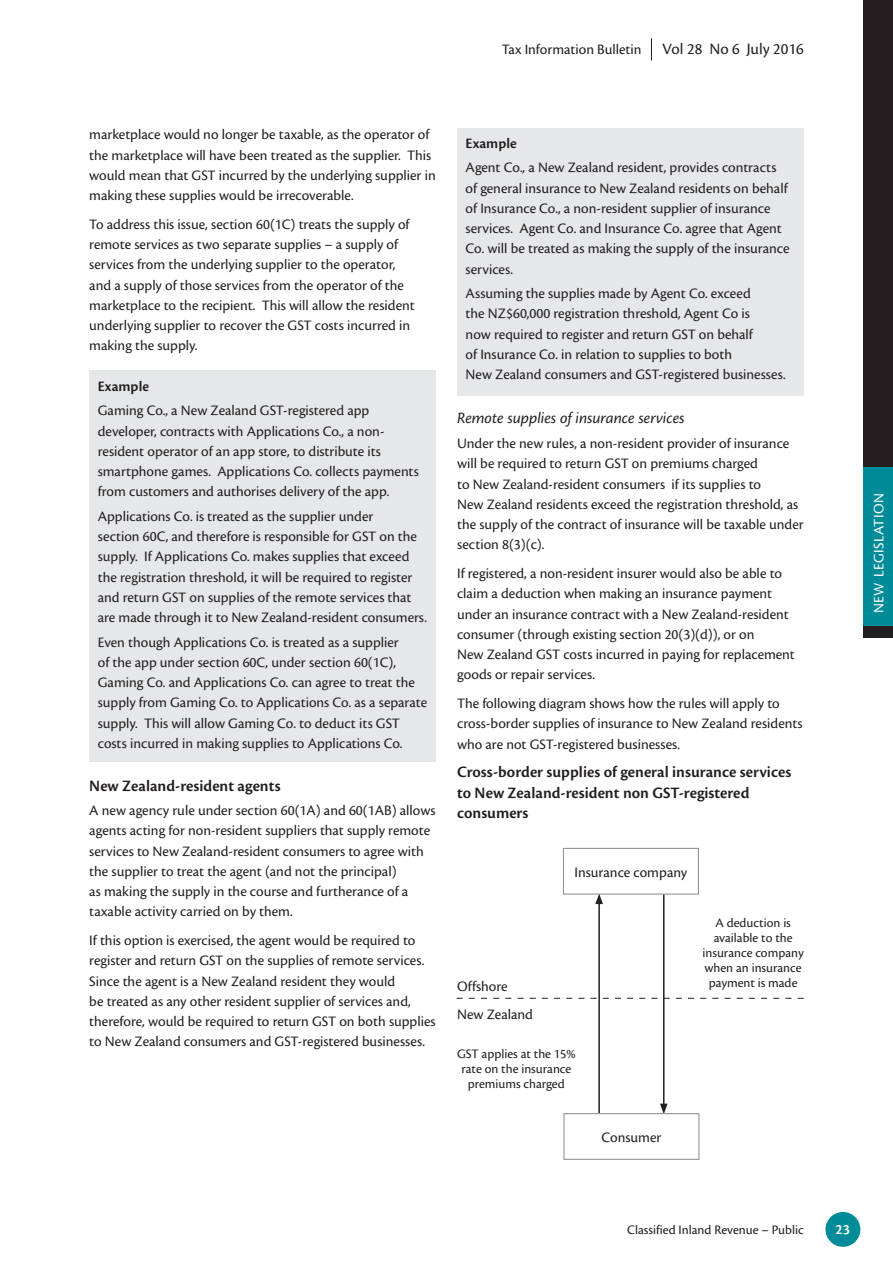
<style>
.page{position:relative;width:893px;height:1263px;background:#fff}
.page>*{position:absolute;margin:0;border:0;box-sizing:border-box;transform-origin:0 0}
.t1{font:600 16.5px/20.2px "Cronos Pro";color:#231f20}
.t2{font:italic 16.5px "Cronos Pro";letter-spacing:-.005em;color:#231f20}
.t3{font:16.5px "Cronos Pro";color:#231f20}
.t4{font:15px/20.2px "Cronos Pro";color:#231f20}
.t5{font:600 15px "Cronos Pro";letter-spacing:.005em;color:#231f20}
.t6{font:15px "Cronos Pro";letter-spacing:.025em;color:#fff}
.t7{font:600 15px "Cronos Pro";color:#fff}
.t8{font:13.5px/15px "Cronos Pro";color:#231f20;text-align:center}
</style>
<div class="page">
<div style="left:89px;top:371px;width:347px;height:391px;background:#e6e7e9"></div>
<div style="left:457px;top:128px;width:347px;height:267px;background:#e6e7e9"></div>
<div style="left:863px;top:0;width:30px;height:638px;background:#231f20"></div>
<div style="left:863px;top:468px;width:30px;height:158px;background:#008b98"></div>
<hr style="left:663px;top:894px;width:1px;height:212px;background:#231f20">
<svg style="left:660px;top:1103px;width:8px;height:10px"></svg>
<hr style="left:598px;top:902px;width:2px;height:211px;background:#231f20">
<svg style="left:595px;top:895px;width:8px;height:9px"></svg>
<div style="left:563px;top:848px;width:136px;height:47px;border:1px solid #939598"></div>
<div style="left:563px;top:1113px;width:136px;height:47px;border:1px solid #939598"></div>
<svg style="left:457px;top:998px;width:347px;height:1px"></svg>
<svg style="left:651px;top:38px;width:1px;height:23px"></svg>
<div style="left:825px;top:1212px;width:35px;height:35px;background:#008b98;border-radius:50%"></div>
<p class="t4" style="left:502px;top:39px;width:141px">Tax Information Bulletin</p>
<p class="t3" style="left:662px;top:39px;width:143px">Vol 28 No 6 July 2016</p>
<p class="t4" style="left:89px;top:125px;width:348px">marketplace would no longer be taxable, as the operator of the marketplace will have been treated as the supplier. This would mean that GST incurred by the underlying supplier in making these supplies would be irrecoverable.</p>
<p class="t4" style="left:89px;top:214px;width:327px">To address this issue, section 60(1C) treats the supply of remote services as two separate supplies – a supply of services from the underlying supplier to the operator, and a supply of those services from the operator of the marketplace to the recipient. This will allow the resident underlying supplier to recover the GST costs incurred in making the supply.</p>
<p class="t5" style="left:98px;top:377px;width:53px">Example</p>
<p class="t4" style="left:98px;top:400px;width:323px">Gaming Co., a New Zealand GST-registered app developer, contracts with Applications Co., a non&shy;resident operator of an app store, to distribute its smartphone games. Applications Co. collects payments from customers and authorises delivery of the app.</p>
<p class="t4" style="left:98px;top:506px;width:331px">Applications Co. is treated as the supplier under<br>section 60C, and therefore is responsible for GST on the supply. If Applications Co. makes supplies that exceed the registration threshold, it will be required to register and return GST on supplies of the remote services that are made through it to New Zealand-resident consumers.</p>
<p class="t4" style="left:98px;top:632px;width:331px">Even though Applications Co. is treated as a supplier<br>of the app under section 60C, under section 60(1C), Gaming Co. and Applications Co. can agree to treat the supply from Gaming Co. to Applications Co. as a separate supply. This will allow Gaming Co. to deduct its GST costs incurred in making supplies to Applications Co.</p>
<p class="t1" style="left:89px;top:775px;width:193px">New Zealand-resident agents</p>
<p class="t4" style="left:89px;top:800px;width:348px">A new agency rule under section 60(1A) and 60(1AB) allows agents acting for non-resident suppliers that supply remote services to New Zealand-resident consumers to agree with the supplier to treat the agent (and not the principal)<br>as making the supply in the course and furtherance of a taxable activity carried on by them.</p>
<p class="t4" style="left:89px;top:930px;width:348px">If this option is exercised, the agent would be required to register and return GST on the supplies of remote services.<br>Since the agent is a New Zealand resident they would<br>be treated as any other resident supplier of services and, therefore, would be required to return GST on both supplies to New Zealand consumers and GST-registered businesses.</p>
<p class="t5" style="left:466px;top:134px;width:53px">Example</p>
<p class="t4" style="left:466px;top:158px;width:325px">Agent Co., a New Zealand resident, provides contracts of general insurance to New Zealand residents on behalf of Insurance Co., a non-resident supplier of insurance services. Agent Co. and Insurance Co. agree that Agent Co. will be treated as making the supply of the insurance services.</p>
<p class="t4" style="left:466px;top:283px;width:322px">Assuming the supplies made by Agent Co. exceed<br>the NZ$60,000 registration threshold, Agent Co is<br>now required to register and return GST on behalf<br>of Insurance Co. in relation to supplies to both<br>New Zealand consumers and GST-registered businesses.</p>
<p class="t2" style="left:457px;top:409px;width:229px">Remote supplies of insurance services</p>
<p class="t4" style="left:457px;top:433px;width:348px">Under the new rules, a non-resident provider of insurance will be required to return GST on premiums charged<br>to New Zealand-resident consumers if its supplies to<br>New Zealand residents exceed the registration threshold, as the supply of the contract of insurance will be taxable under section 8(3)(c).</p>
<p class="t4" style="left:457px;top:563px;width:339px">If registered, a non-resident insurer would also be able to claim a deduction when making an insurance payment under an insurance contract with a New Zealand-resident consumer (through existing section 20(3)(d)), or on<br>New Zealand GST costs incurred in paying for replacement goods or repair services.</p>
<p class="t4" style="left:457px;top:693px;width:347px">The following diagram shows how the rules will apply to cross-border supplies of insurance to New Zealand residents who are not GST-registered businesses.</p>
<p class="t1" style="left:457px;top:762px;width:336px">Cross-border supplies of general insurance services to New Zealand-resident non GST-registered consumers</p>
<p class="t4" style="left:457px;top:972px;width:77px;line-height:27.8px">Offshore<br>New Zealand</p>
<p class="t4" style="left:575px;top:862px;width:114px">Insurance company</p>
<p class="t8" style="left:457px;top:1046px;width:120px">GST applies at the 15% rate on the insurance premiums charged</p>
<p class="t8" style="left:702px;top:915px;width:103px">A deduction is available to the insurance company when an insurance payment is made</p>
<p class="t4" style="left:602px;top:1127px;width:61px">Consumer</p>
<p class="t6" style="left:870px;top:613px;width:122px;rotate:-90deg">NEW LEGISLATION</p>
<p class="t8" style="left:627px;top:1222px;width:178px">Classified Inland Revenue – Public</p>
<p class="t7" style="left:836px;top:1220px;width:16px">23</p>
</div>
